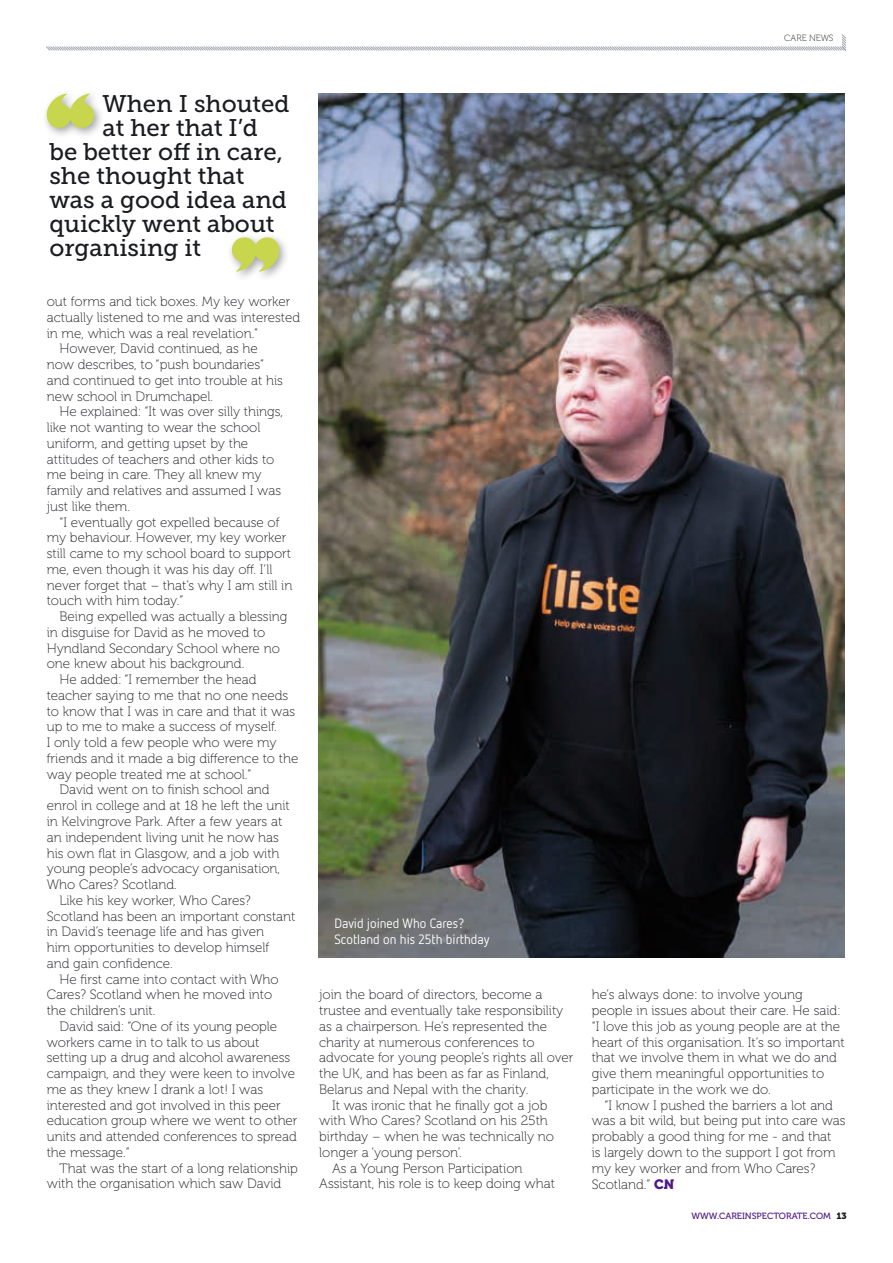
<style>
.page{position:relative;width:893px;height:1263px;background:#fff}
.page>*{position:absolute;margin:0;border:0;box-sizing:border-box;transform-origin:0 0}
.t1{font:24px "Museo Slab 500";color:#1b1c20}
.t2{font:13.5px/15.8px "Museo 100";color:#1b1c20}
.t3{font:13.5px/16.2px "Netto OT";color:#fff}
.t4{font:9px "Museo 500";color:#4e1985}
.t5{font:9px "Museo 100";color:#1b1c20}
.s1{font-family:"Museo 900";color:#4e1985}
.s2{font-family:"Museo 900";color:#1b1c20}
</style>
<div class="page">
<svg style="left:46px;top:34px;width:801px;height:17px"></svg>
<img style="left:319px;top:94px;width:525px;height:864px">
<div style="left:227px;top:232px;width:63px;height:50px;background:#1b1c20;opacity:.4"></div>
<svg style="left:232px;top:237px;width:47px;height:35px;background:#ced87b"></svg>
<div style="left:42px;top:89px;width:63px;height:50px;background:#1b1c20;opacity:.4"></div>
<svg style="left:47px;top:94px;width:47px;height:34px;background:#cfda7a"></svg>
<p class="t5" style="left:784px;top:33px;width:51px">CARE NEWS</p>
<h1 class="t1" style="left:103px;top:90px;width:189px">When I shouted</h1>
<h1 class="t1" style="left:103px;top:114px;width:157px">at her that I’d</h1>
<h1 class="t1" style="left:49px;top:138px;width:235px">be better off in care,</h1>
<h1 class="t1" style="left:49px;top:162px;width:196px">she thought that</h1>
<h1 class="t1" style="left:49px;top:186px;width:239px">was a good idea and</h1>
<h1 class="t1" style="left:49px;top:210px;width:227px">quickly went about</h1>
<h1 class="t1" style="left:49px;top:234px;width:153px">organising it</h1>
<p class="t2" style="left:47px;top:294px;width:245px">out forms and tick boxes. My key worker</p>
<p class="t2" style="left:47px;top:310px;width:255px">actually listened to me and was interested</p>
<p class="t2" style="left:47px;top:325px;width:213px">in me, which was a real revelation.”</p>
<p class="t2" style="left:60px;top:341px;width:200px">However, David continued, as he</p>
<p class="t2" style="left:47px;top:357px;width:219px">now describes, to “push boundaries”</p>
<p class="t2" style="left:47px;top:373px;width:238px">and continued to get into trouble at his</p>
<p class="t2" style="left:47px;top:388px;width:168px">new school in Drumchapel.</p>
<p class="t2" style="left:60px;top:404px;width:225px">He explained: “It was over silly things,</p>
<p class="t2" style="left:47px;top:420px;width:215px">like not wanting to wear the school</p>
<p class="t2" style="left:47px;top:436px;width:203px">uniform, and getting upset by the</p>
<p class="t2" style="left:47px;top:451px;width:229px">attitudes of teachers and other kids to</p>
<p class="t2" style="left:47px;top:467px;width:216px">me being in care. They all knew my</p>
<p class="t2" style="left:47px;top:483px;width:236px">family and relatives and assumed I was</p>
<p class="t2" style="left:47px;top:499px;width:85px">just like them.</p>
<p class="t2" style="left:60px;top:514px;width:222px">“I eventually got expelled because of</p>
<p class="t2" style="left:47px;top:530px;width:241px">my behaviour. However, my key worker</p>
<p class="t2" style="left:47px;top:546px;width:246px">still came to my school board to support</p>
<p class="t2" style="left:47px;top:562px;width:227px">me, even though it was his day off. I’ll</p>
<p class="t2" style="left:47px;top:577px;width:247px">never forget that – that’s why I am still in</p>
<p class="t2" style="left:47px;top:593px;width:138px">touch with him today.”</p>
<p class="t2" style="left:60px;top:609px;width:229px">Being expelled was actually a blessing</p>
<p class="t2" style="left:47px;top:625px;width:220px">in disguise for David as he moved to</p>
<p class="t2" style="left:47px;top:640px;width:235px">Hyndland Secondary School where no</p>
<p class="t2" style="left:47px;top:656px;width:199px">one knew about his background.</p>
<p class="t2" style="left:60px;top:672px;width:198px">He added: “I remember the head</p>
<p class="t2" style="left:47px;top:688px;width:243px">teacher saying to me that no one needs</p>
<p class="t2" style="left:47px;top:703px;width:250px">to know that I was in care and that it was</p>
<p class="t2" style="left:47px;top:719px;width:232px">up to me to make a success of myself.</p>
<p class="t2" style="left:47px;top:735px;width:232px">I only told a few people who were my</p>
<p class="t2" style="left:47px;top:751px;width:253px">friends and it made a big difference to the</p>
<p class="t2" style="left:47px;top:766px;width:206px">way people treated me at school.”</p>
<p class="t2" style="left:60px;top:782px;width:212px">David went on to finish school and</p>
<p class="t2" style="left:47px;top:798px;width:245px">enrol in college and at 18 he left the unit</p>
<p class="t2" style="left:47px;top:814px;width:237px">in Kelvingrove Park. After a few years at</p>
<p class="t2" style="left:47px;top:829px;width:234px">an independent living unit he now has</p>
<p class="t2" style="left:47px;top:845px;width:234px">his own flat in Glasgow, and a job with</p>
<p class="t2" style="left:47px;top:861px;width:235px">young people’s advocacy organisation,</p>
<p class="t2" style="left:47px;top:877px;width:131px">Who Cares? Scotland.</p>
<p class="t2" style="left:60px;top:892px;width:193px">Like his key worker, Who Cares?</p>
<p class="t2" style="left:47px;top:908px;width:250px">Scotland has been an important constant</p>
<p class="t2" style="left:47px;top:924px;width:219px">in David’s teenage life and has given</p>
<p class="t2" style="left:47px;top:940px;width:224px">him opportunities to develop himself</p>
<p class="t2" style="left:47px;top:956px;width:128px">and gain confidence.</p>
<p class="t2" style="left:60px;top:971px;width:221px">He first came into contact with Who</p>
<p class="t2" style="left:47px;top:987px;width:227px">Cares? Scotland when he moved into</p>
<p class="t2" style="left:47px;top:1003px;width:110px">the children’s unit.</p>
<p class="t2" style="left:60px;top:1019px;width:219px">David said: “One of its young people</p>
<p class="t2" style="left:47px;top:1034px;width:214px">workers came in to talk to us about</p>
<p class="t2" style="left:47px;top:1050px;width:245px">setting up a drug and alcohol awareness</p>
<p class="t2" style="left:47px;top:1066px;width:250px">campaign, and they were keen to involve</p>
<p class="t2" style="left:47px;top:1082px;width:218px">me as they knew I drank a lot! I was</p>
<p class="t2" style="left:47px;top:1097px;width:236px">interested and got involved in this peer</p>
<p class="t2" style="left:47px;top:1113px;width:252px">education group where we went to other</p>
<p class="t2" style="left:47px;top:1129px;width:252px">units and attended conferences to spread</p>
<p class="t2" style="left:47px;top:1145px;width:85px">the message.”</p>
<p class="t2" style="left:60px;top:1160px;width:240px">That was the start of a long relationship</p>
<p class="t2" style="left:47px;top:1176px;width:236px">with the organisation which saw David</p>
<p class="t3" style="left:334px;top:915px;width:157px">David joined Who Cares?<br>Scotland on his 25th birthday</p>
<p class="t2" style="left:319px;top:987px;width:225px">join the board of directors, become a</p>
<p class="t2" style="left:319px;top:1003px;width:246px">trustee and eventually take responsibility</p>
<p class="t2" style="left:319px;top:1019px;width:229px">as a chairperson. He’s represented the</p>
<p class="t2" style="left:319px;top:1034px;width:217px">charity at numerous conferences to</p>
<p class="t2" style="left:319px;top:1050px;width:256px">advocate for young people’s rights all over</p>
<p class="t2" style="left:319px;top:1066px;width:231px">the UK, and has been as far as Finland,</p>
<p class="t2" style="left:319px;top:1082px;width:211px">Belarus and Nepal with the charity.</p>
<p class="t2" style="left:332px;top:1097px;width:217px">It was ironic that he finally got a job</p>
<p class="t2" style="left:319px;top:1113px;width:230px">with Who Cares? Scotland on his 25th</p>
<p class="t2" style="left:319px;top:1129px;width:236px">birthday – when he was technically no</p>
<p class="t2" style="left:319px;top:1145px;width:144px">longer a ‘young person’.</p>
<p class="t2" style="left:332px;top:1160px;width:192px">As a Young Person Participation</p>
<p class="t2" style="left:319px;top:1176px;width:237px">Assistant, his role is to keep doing what</p>
<p class="t2" style="left:592px;top:987px;width:254px">he’s always done: to involve young people in issues about their care. He said: “I love this job as young people are at the heart of this organisation. It’s so important that we involve them in what we do and give them meaningful opportunities to participate in the work we do.</p>
<p class="t2" style="left:592px;top:1097px;width:255px;text-indent:13px">“I know I pushed the barriers a lot and was a bit wild, but being put into care was probably a good thing for me - and that<br>is largely down to the support I got from my key worker and from Who Cares?<br>Scotland.” <span class="s1">CN</span></p>
<p class="t4" style="left:691px;top:1211px;width:157px">WWW.CAREINSPECTORATE.COM <span class="s2">13</span></p>
</div>
